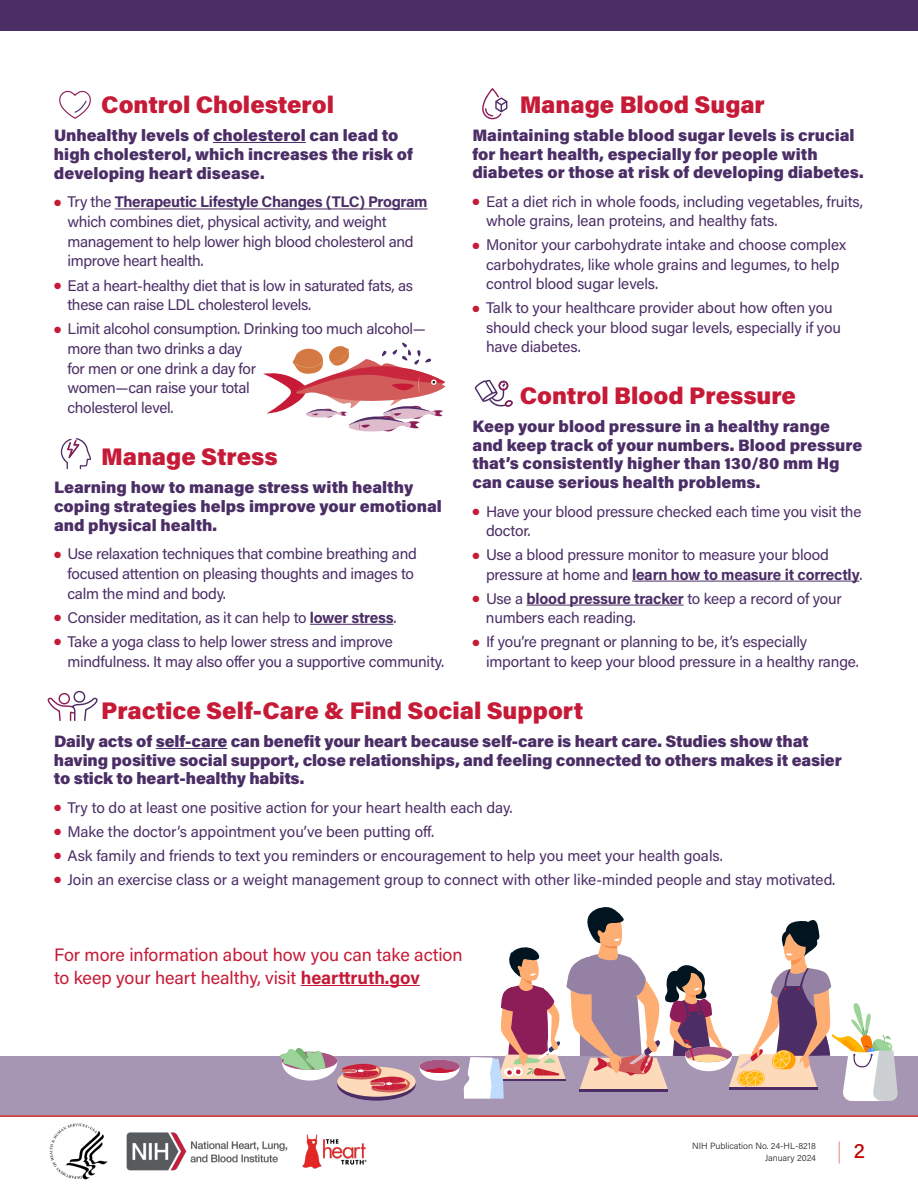
<style>
.page{position:relative;width:918px;height:1188px;background:#fff}
.page>*{position:absolute;margin:0;border:0;box-sizing:border-box;transform-origin:0 0}
.t1{font:900 24px "Acumin Pro";color:#c61a37}
.t2{font:21px "Acumin Variable Concept";color:#c20000}
.t3{font:18px/22.5px "Acumin Pro";letter-spacing:-.005em;color:#c61a37}
.t4{font:900 16.5px/18.8px "Acumin Pro";color:#4b2e66}
.t5{font:15.3px/19.6px "Acumin Pro";letter-spacing:-.015em;color:#4b2e66}
.t6{font:300 9px/12px "Acumin Pro";color:#231f20;text-align:right}
.s1{color:#c61a37}
.s2{font-weight:700}
</style>
<div class="page">
<div style="left:0;top:0;width:918px;height:31px;background:#4b2e66"></div>
<hr style="left:0;top:1115px;width:918px;height:2px;background:#c20000">
<svg style="left:59px;top:90px;width:32px;height:29px"></svg>
<hr style="left:213px;top:142px;width:93px;height:1px;background:#4b2e66">
<hr style="left:115px;top:209px;width:313px;height:1px;background:#4b2e66">
<svg style="left:263px;top:342px;width:183px;height:90px"></svg>
<svg style="left:61px;top:438px;width:30px;height:31px"></svg>
<hr style="left:310px;top:624px;width:83px;height:1px;background:#4b2e66">
<svg style="left:482px;top:88px;width:25px;height:31px"></svg>
<svg style="left:474px;top:380px;width:39px;height:27px"></svg>
<hr style="left:632px;top:581px;width:227px;height:1px;background:#4b2e66">
<hr style="left:527px;top:605px;width:157px;height:1px;background:#4b2e66">
<div style="left:73px;top:691px;width:12px;height:12px;border:1px solid #4d2d66;border-radius:50%"></div>
<div style="left:59px;top:693px;width:11px;height:11px;border:1px solid #8c1d58;border-radius:50%"></div>
<svg style="left:47px;top:696px;width:51px;height:25px"></svg>
<hr style="left:156px;top:748px;width:71px;height:1px;background:#4b2e66">
<hr style="left:301px;top:985px;width:119px;height:1px;background:#c61a37">
<div style="left:0;top:1056px;width:918px;height:59px;background:#a696b3"></div>
<svg style="left:337px;top:1068px;width:79px;height:33px"></svg>
<svg style="left:337px;top:1067px;width:79px;height:30px"></svg>
<svg style="left:280px;top:1048px;width:130px;height:44px"></svg>
<svg style="left:419px;top:907px;width:479px;height:194px"></svg>
<img style="left:49px;top:1123px;width:318px;height:57px">
<h1 class="t1" style="left:520px;top:88px;width:247px">Manage Blood Sugar</h1>
<p class="t4" style="left:472px;top:125px;width:393px">Maintaining stable blood sugar levels is crucial for heart health, especially for people with diabetes or those at risk of developing diabetes.</p>
<p class="t5" style="left:486px;top:191px;width:379px;text-indent:-14px"><span class="s1">●</span> Eat a diet rich in whole foods, including vegetables, fruits, whole grains, lean proteins, and healthy fats.</p>
<p class="t5" style="left:486px;top:235px;width:361px;text-indent:-14px"><span class="s1">●</span> Monitor your carbohydrate intake and choose complex carbohydrates, like whole grains and legumes, to help control blood sugar levels.</p>
<p class="t5" style="left:486px;top:298px;width:357px;text-indent:-14px"><span class="s1">●</span> Talk to your healthcare provider about how often you should check your blood sugar levels, especially if you have diabetes.</p>
<h1 class="t1" style="left:520px;top:379px;width:278px">Control Blood Pressure</h1>
<p class="t4" style="left:472px;top:416px;width:391px">Keep your blood pressure in a healthy range and keep track of your numbers. Blood pressure that’s consistently higher than 130/80 mm Hg can cause serious health problems.</p>
<p class="t5" style="left:486px;top:501px;width:377px;text-indent:-14px"><span class="s1">●</span> Have your blood pressure checked each time you visit the doctor.</p>
<p class="t5" style="left:486px;top:544px;width:378px;text-indent:-14px"><span class="s1">●</span> Use a blood pressure monitor to measure your blood pressure at home and <span class="s2">learn how to measure it correctly</span>.</p>
<p class="t5" style="left:486px;top:588px;width:357px;text-indent:-13px"><span class="s1">●</span> Use a <span class="s2">blood pressure tracker</span> to keep a record of your numbers each reading.</p>
<p class="t5" style="left:486px;top:631px;width:374px;text-indent:-14px"><span class="s1">●</span> If you’re pregnant or planning to be, it’s especially important to keep your blood pressure in a healthy range.</p>
<h1 class="t1" style="left:101px;top:694px;width:484px">Practice Self-Care &amp; Find Social Support</h1>
<p class="t4" style="left:54px;top:731px;width:789px">Daily acts of self-care can benefit your heart because self-care is heart care. Studies show that having positive social support, close relationships, and feeling connected to others makes it easier to stick to heart-healthy habits.</p>
<p class="t5" style="left:54px;top:797px;width:460px"><span class="s1">●</span> Try to do at least one positive action for your heart health each day.</p>
<p class="t5" style="left:54px;top:821px;width:382px"><span class="s1">●</span> Make the doctor’s appointment you’ve been putting off.</p>
<p class="t5" style="left:54px;top:845px;width:671px"><span class="s1">●</span> Ask family and friends to text you reminders or encouragement to help you meet your health goals.</p>
<p class="t5" style="left:54px;top:869px;width:783px"><span class="s1">●</span> Join an exercise class or a weight management group to connect with other like-minded people and stay motivated.</p>
<h1 class="t1" style="left:101px;top:88px;width:234px">Control Cholesterol</h1>
<p class="t4" style="left:54px;top:125px;width:361px">Unhealthy levels of cholesterol can lead to high cholesterol, which increases the risk of developing heart disease.</p>
<p class="t5" style="left:67px;top:192px;width:362px;text-indent:-13px"><span class="s1">●</span> Try the <span class="s2">Therapeutic Lifestyle Changes (TLC) Program </span>which combines diet, physical activity, and weight management to help lower high blood cholesterol and improve heart health.</p>
<p class="t5" style="left:68px;top:275px;width:347px;text-indent:-14px"><span class="s1">●</span> Eat a heart-healthy diet that is low in saturated fats, as these can raise LDL cholesterol levels.</p>
<p class="t5" style="left:68px;top:319px;width:360px;text-indent:-14px"><span class="s1">●</span> Limit alcohol consumption. Drinking too much alcohol— more than two drinks a day<br>for men or one drink a day for<br>women—can raise your total<br>cholesterol level.</p>
<h1 class="t1" style="left:101px;top:440px;width:178px">Manage Stress</h1>
<p class="t4" style="left:54px;top:477px;width:389px">Learning how to manage stress with healthy coping strategies helps improve your emotional and physical health.</p>
<p class="t5" style="left:68px;top:544px;width:351px;text-indent:-14px"><span class="s1">●</span> Use relaxation techniques that combine breathing and focused attention on pleasing thoughts and images to calm the mind and body.</p>
<p class="t5" style="left:54px;top:607px;width:344px"><span class="s1">●</span> Consider meditation, as it can help to <span class="s2">lower stress</span>.</p>
<p class="t5" style="left:68px;top:631px;width:378px;text-indent:-14px"><span class="s1">●</span> Take a yoga class to help lower stress and improve mindfulness. It may also offer you a supportive community.</p>
<p class="t3" style="left:54px;top:943px;width:410px">For more information about how you can take action to keep your heart healthy, visit <span class="s2">hearttruth.gov</span></p>
<p class="t6" style="left:692px;top:1139px;width:125px">NIH Publication No. 24-HL-8218<br>January 2024</p>
<h2 class="t2" style="left:837px;top:1136px;width:29px">| 2</h2>
</div>
